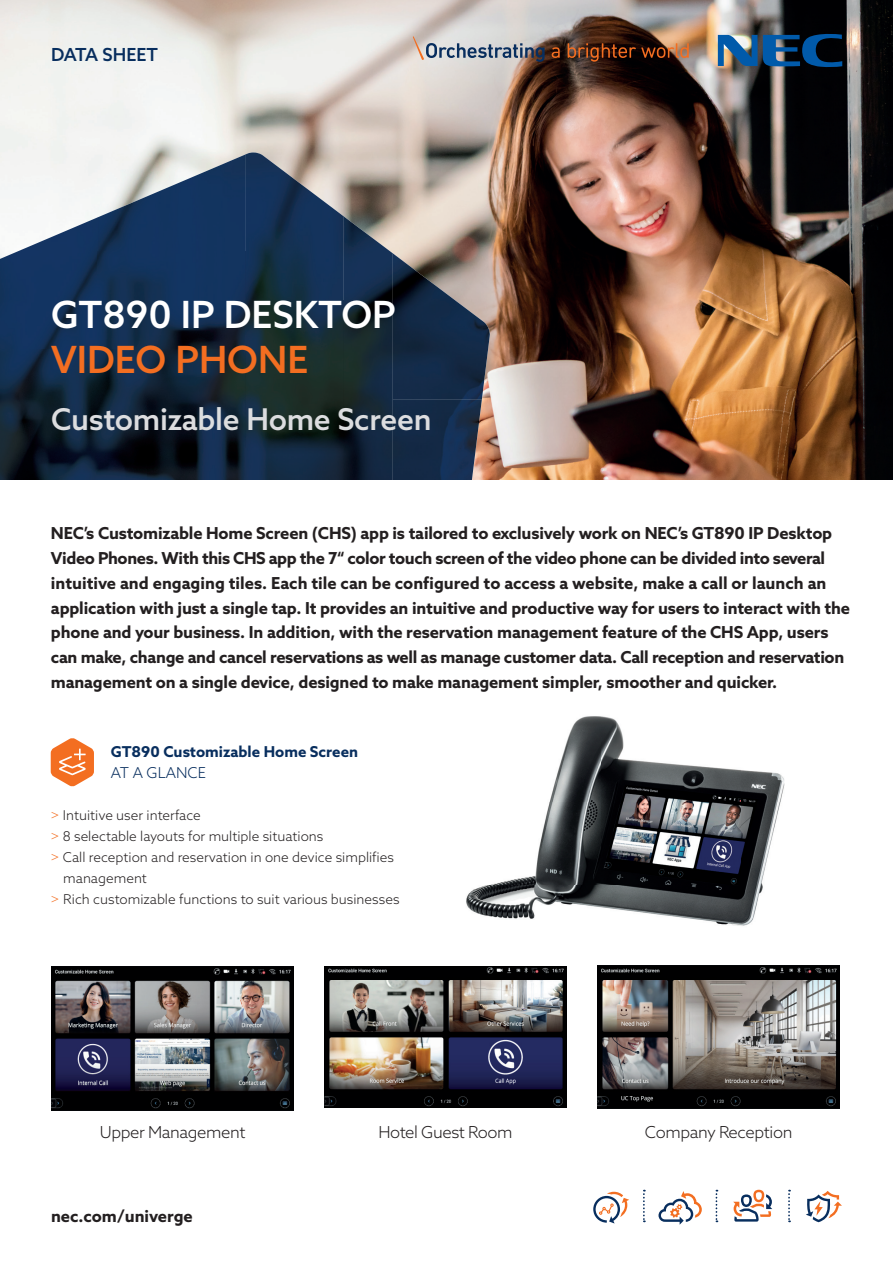
<style>
.page{position:relative;width:893px;height:1263px;background:#fff}
.page>*{position:absolute;margin:0;border:0;box-sizing:border-box;transform-origin:0 0}
.t1{font:500 37.5px "Azo Sans";color:#fff}
.t2{font:500 37.5px "Azo Sans";color:#f36e21}
.t3{font:500 30px "Azo Sans";letter-spacing:-.01em;color:#dcdddf}
.t4{font:500 18px "Azo Sans";color:#082e5e}
.t5{font:700 16.5px/24.8px "Azo Sans";letter-spacing:-.01em;color:#231f20}
.t6{font:300 16.5px "Azo Sans";letter-spacing:-.025em;color:#231f20}
.t7{font:700 15px "Azo Sans";color:#082e5e}
.t8{font:300 15px "Azo Sans";color:#082e5e}
.t9{font:300 13.5px "Azo Sans";color:#231f20}
.s1{color:#f36e21}
</style>
<div class="page">
<img style="left:0;top:0;width:893px;height:480px">
<img style="left:98px;top:154px;width:147px;height:196px">
<img style="left:245px;top:152px;width:98px;height:328px">
<img style="left:0;top:217px;width:98px;height:133px">
<img style="left:343px;top:216px;width:49px;height:264px">
<img style="left:392px;top:253px;width:98px;height:147px">
<img style="left:0;top:350px;width:147px;height:130px">
<img style="left:147px;top:350px;width:98px;height:130px">
<img style="left:392px;top:399px;width:90px;height:81px">
<svg style="left:552px;top:47px;width:8px;height:11px"></svg>
<svg style="left:568px;top:43px;width:121px;height:19px;background:#5c311c"></svg>
<svg style="left:413px;top:36px;width:132px;height:26px;background:#abadb2"></svg>
<svg style="left:718px;top:33px;width:124px;height:34px;background:#234d72"></svg>
<svg style="left:593px;top:1192px;width:36px;height:31px"></svg>
<svg style="left:733px;top:1190px;width:39px;height:31px"></svg>
<svg style="left:658px;top:1191px;width:44px;height:34px"></svg>
<svg style="left:806px;top:1191px;width:36px;height:31px"></svg>
<svg style="left:788px;top:1190px;width:2px;height:32px"></svg>
<svg style="left:716px;top:1190px;width:1px;height:32px"></svg>
<svg style="left:643px;top:1190px;width:2px;height:32px"></svg>
<svg style="left:51px;top:738px;width:43px;height:48px"></svg>
<img style="left:466px;top:716px;width:319px;height:210px">
<img style="left:52px;top:967px;width:242px;height:143px">
<img style="left:324px;top:967px;width:243px;height:140px">
<img style="left:597px;top:965px;width:243px;height:144px">
<p class="t4" style="left:51px;top:42px;width:108px">DATA SHEET</p>
<h1 class="t1" style="left:51px;top:290px;width:346px">GT890 IP DESKTOP</h1>
<h1 class="t2" style="left:51px;top:335px;width:259px">VIDEO PHONE</h1>
<h2 class="t3" style="left:51px;top:399px;width:382px">Customizable Home Screen</h2>
<p class="t5" style="left:51px;top:521px;width:801px">NEC’s Customizable Home Screen (CHS) app is tailored to exclusively work on NEC’s GT890 IP Desktop Video Phones. With this CHS app the 7“ color touch screen of the video phone can be divided into several intuitive and engaging tiles. Each tile can be configured to access a website, make a call or launch an application with just a single tap. It provides an intuitive and productive way for users to interact with the phone and your business. In addition, with the reservation management feature of the CHS App, users can make, change and cancel reservations as well as manage customer data. Call reception and reservation management on a single device, designed to make management simpler, smoother and quicker.</p>
<p class="t7" style="left:111px;top:741px;width:249px">GT890 Customizable Home Screen</p>
<p class="t8" style="left:111px;top:762px;width:97px">AT A GLANCE</p>
<p class="t9" style="left:50px;top:806px;width:152px"><span class="s1">&gt;</span> Intuitive user interface</p>
<p class="t9" style="left:50px;top:827px;width:274px"><span class="s1">&gt;</span> 8 selectable layouts for multiple situations</p>
<p class="t9" style="left:50px;top:848px;width:345px"><span class="s1">&gt;</span> Call reception and reservation in one device simplifies</p>
<p class="t9" style="left:63px;top:869px;width:85px">management</p>
<p class="t9" style="left:50px;top:890px;width:351px"><span class="s1">&gt;</span> Rich customizable functions to suit various businesses</p>
<p class="t6" style="left:100px;top:1121px;width:147px">Upper Management</p>
<p class="t6" style="left:378px;top:1121px;width:136px">Hotel Guest Room</p>
<p class="t6" style="left:645px;top:1121px;width:149px">Company Reception</p>
<p class="t5" style="left:51px;top:1203px;width:143px">nec.com/univerge</p>
</div>
